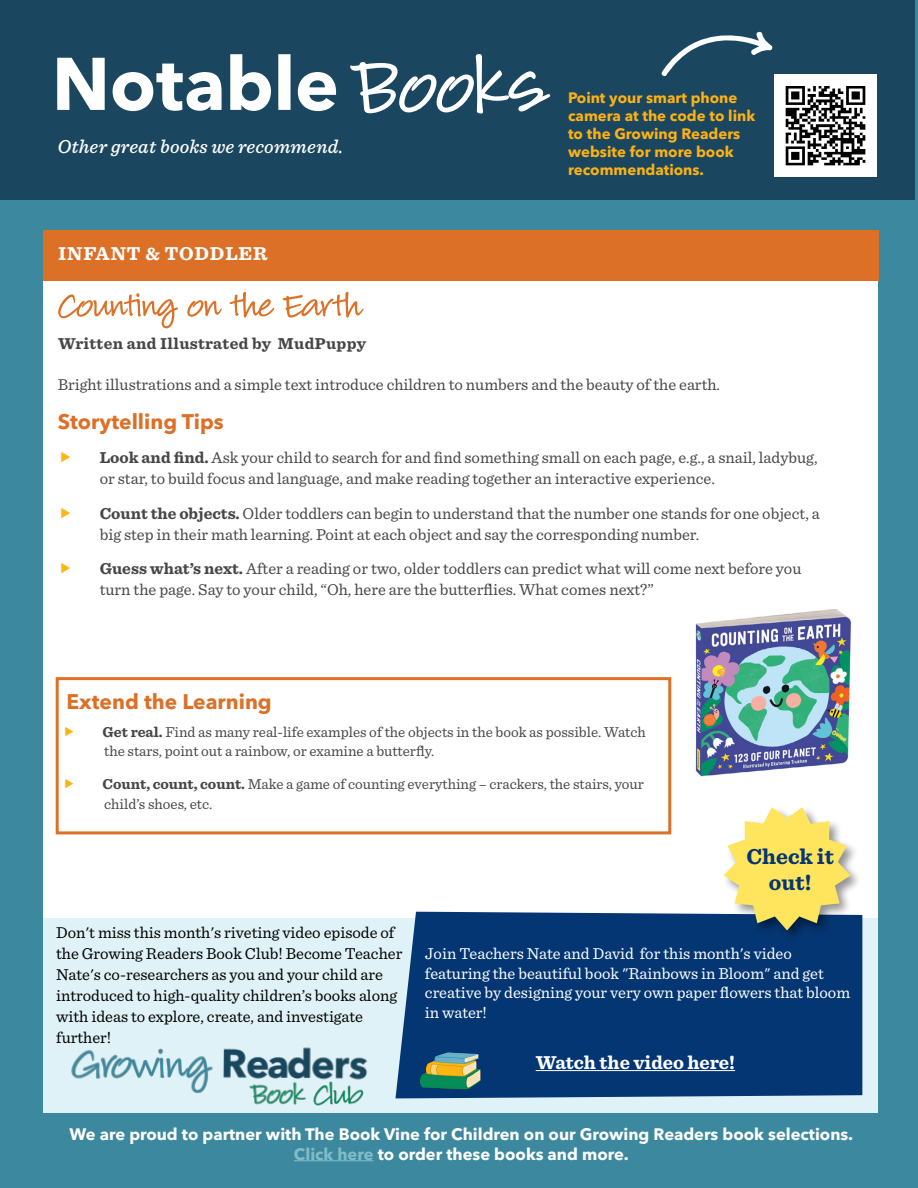
<style>
.page{position:relative;width:918px;height:1188px;background:#3c889e}
.page>*{position:absolute;margin:0;border:0;box-sizing:border-box;transform-origin:0 0}
.t1{font:52.5px "Louisiana";letter-spacing:-.015em;color:#dc7027}
.t2{font:700 22.5px/25.5px "Sentinel";color:#043673;text-align:center}
.t3{font:700 21px "Avenir Next LT Pro";color:#dc7027}
.t4{font:italic 500 19.5px "Sentinel";letter-spacing:.01em;color:#fff}
.t5{font:700 19.5px "Sentinel";color:#fff}
.t6{font:700 19.5px "Sentinel";letter-spacing:.04em;color:#fff}
.t7{font:16.5px/21px "Sentinel";color:#464647}
.t8{font:16.5px/21px "Sentinel";color:#000}
.t9{font:16.5px/19.5px "Sentinel";color:#fff}
.t10{font:700 16.5px/19.5px "Avenir Next LT Pro";color:#fff;text-align:center}
.t11{font:700 16.5px "Sentinel";letter-spacing:.02em;color:#464647}
.t12{font:15px/19.5px "Sentinel";color:#464647}
.t13{font:700 15px/18px "Avenir Next LT Pro";color:#fcb116}
.s1{font-weight:700}
.s2{color:#81bdc8}
</style>
<div class="page">
<div style="left:43px;top:254px;width:835px;height:857px;background:#fff"></div>
<div style="left:43px;top:230px;width:836px;height:51px;background:#dc7027"></div>
<div style="left:0;top:0;width:918px;height:75px;background:#1a475f"></div>
<div style="left:0;top:54px;width:917px;height:146px;background:#1a475f"></div>
<svg style="left:57px;top:54px;width:493px;height:60px"></svg>
<img style="left:775px;top:74px;width:102px;height:102px">
<svg style="left:661px;top:31px;width:124px;height:49px"></svg>
<div style="left:56px;top:677px;width:615px;height:157px;border:3px solid #dc7027"></div>
<div style="left:43px;top:918px;width:835px;height:195px;background:#dff2f7"></div>
<img style="left:71px;top:1047px;width:297px;height:59px">
<div style="left:395px;top:912px;width:467px;height:186px;background:#043673"></div>
<div style="left:722px;top:805px;width:140px;height:137px;background:#000;opacity:.43"></div>
<svg style="left:724px;top:807px;width:126px;height:123px"></svg>
<img style="left:416px;top:1048px;width:68px;height:43px">
<hr style="left:536px;top:1070px;width:199px;height:1px;background:#fff">
<hr style="left:916px;top:0;width:2px;height:1188px;background:#3c889e">
<hr style="left:294px;top:1160px;width:80px;height:1px;background:#81bdc8">
<img style="left:695px;top:609px;width:156px;height:168px">
<p class="t4" style="left:57px;top:132px;width:287px">Other great books we recommend.</p>
<p class="t6" style="left:58px;top:238px;width:211px">INFANT &amp; TODDLER</p>
<h1 class="t1" style="left:58px;top:267px;width:305px">Counting on the Earth</h1>
<p class="t11" style="left:58px;top:331px;width:309px">Written and Illustrated by MudPuppy</p>
<p class="t13" style="left:568px;top:89px;width:189px">Point your smart phone camera at the code to link to the Growing Readers website for more book recommendations.</p>
<p class="t7" style="left:58px;top:373px;width:664px">Bright illustrations and a simple text introduce children to numbers and the beauty of the earth.</p>
<p class="t3" style="left:58px;top:408px;width:168px">Storytelling Tips</p>
<p class="t7" style="left:100px;top:446px;width:719px"><span class="s1">Look and find.</span> Ask your child to search for and find something small on each page, e.g., a snail, ladybug, or star, to build focus and language, and make reading together an interactive experience.</p>
<p class="t7" style="left:100px;top:502px;width:722px"><span class="s1">Count the objects.</span> Older toddlers can begin to understand that the number one stands for one object, a big step in their math learning. Point at each object and say the corresponding number.</p>
<p class="t7" style="left:100px;top:557px;width:703px"><span class="s1">Guess what’s next.</span> After a reading or two, older toddlers can predict what will come next before you turn the page. Say to your child, “Oh, here are the butterflies. What comes next?”</p>
<p class="t3" style="left:67px;top:688px;width:207px">Extend the Learning</p>
<p class="t12" style="left:103px;top:721px;width:545px"><span class="s1">Get real.</span> Find as many real-life examples of the objects in the book as possible. Watch the stars, point out a rainbow, or examine a butterfly.</p>
<p class="t12" style="left:103px;top:774px;width:543px"><span class="s1">Count, count, count.</span> Make a game of counting everything – crackers, the stairs, your child’s shoes, etc.</p>
<h2 class="t2" style="left:746px;top:843px;width:89px">Check it out!</h2>
<p class="t8" style="left:56px;top:921px;width:348px">Don't miss this month's riveting video episode of the Growing Readers Book Club! Become Teacher Nate's co-researchers as you and your child are introduced to high-quality children’s books along with ideas to explore, create, and investigate further!</p>
<p class="t9" style="left:425px;top:943px;width:427px">Join Teachers Nate and David for this month's video featuring the beautiful book "Rainbows in Bloom" and get creative by designing your very own paper flowers that bloom in water!</p>
<p class="t5" style="left:536px;top:1047px;width:201px">Watch the video here!</p>
<p class="t10" style="left:70px;top:1124px;width:785px">We are proud to partner with The Book Vine for Children on our Growing Readers book selections.<br><span class="s2">Click here</span> to order these books and more.</p>
</div>
